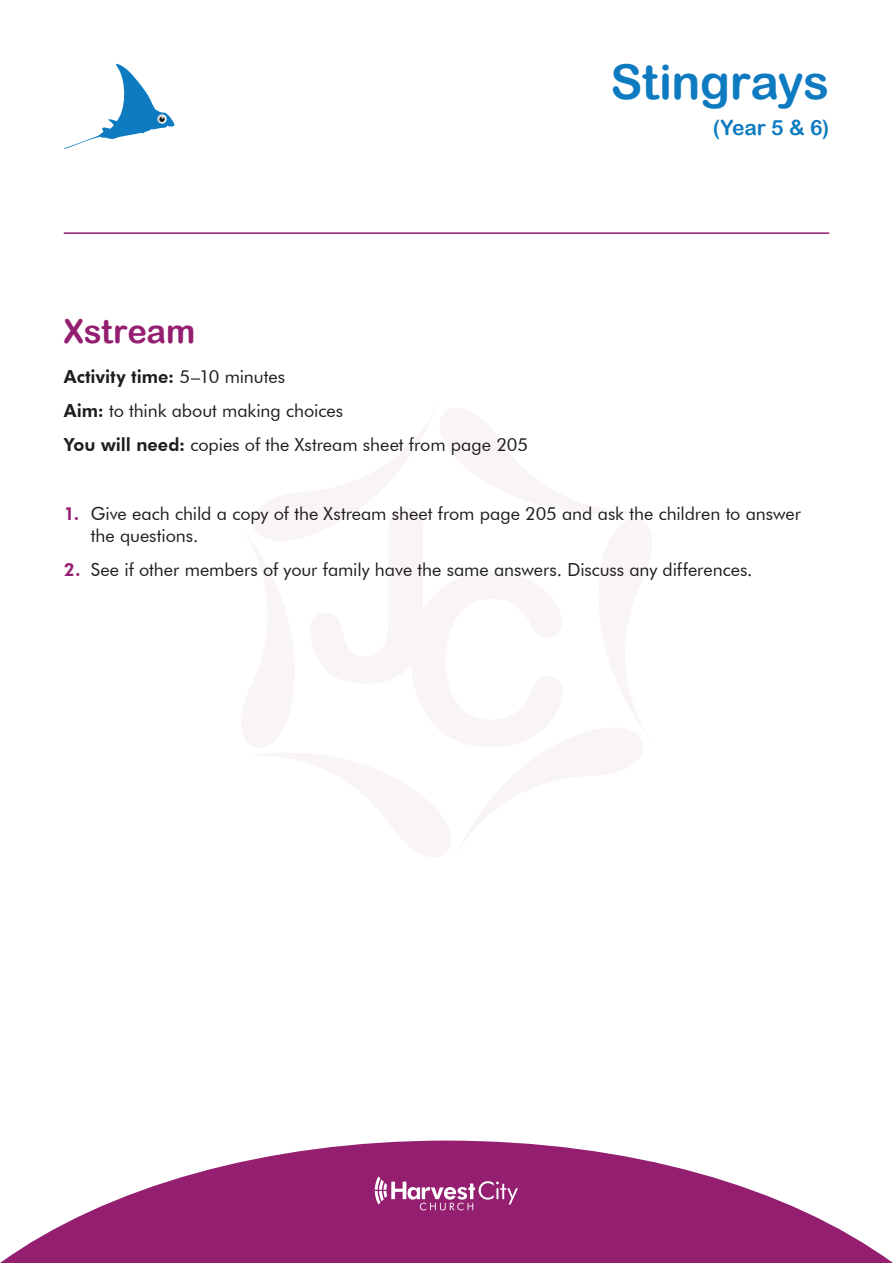
<style>
.page{position:relative;width:893px;height:1263px;background:#fff}
.page>*{position:absolute;margin:0;border:0;box-sizing:border-box;transform-origin:0 0}
.t1{font:48px "Arial Rounded MT Bold";letter-spacing:-.01em;color:#0e7abf}
.t2{font:33px "Arial Rounded MT Bold";letter-spacing:-.005em;color:#941e70}
.t3{font:21px "Arial Rounded MT Bold";color:#0e7abf}
.t4{font:18px/34.3px "Futura BT";letter-spacing:-.005em;color:#1d1d1b}
.s1{font-weight:800}
.s2{font-weight:800;color:#941e70}
</style>
<div class="page">
<svg style="left:242px;top:408px;width:410px;height:449px"></svg>
<svg style="left:310px;top:508px;width:253px;height:239px"></svg>
<svg style="left:0;top:1140px;width:893px;height:123px;fill:#941e70"></svg>
<svg style="left:375px;top:1176px;width:143px;height:34px"></svg>
<hr style="left:64px;top:232px;width:765px;height:2px;background:#941e70">
<svg style="left:64px;top:64px;width:111px;height:85px"></svg>
<h2 class="t2" style="left:64px;top:312px;width:133px">Xstream</h2>
<p class="t4" style="left:64px;top:359px;width:466px"><span class="s1">Activity time:</span> 5–10 minutes<br><span class="s1">Aim:</span> to think about making choices<br><span class="s1">You will need:</span> copies of the Xstream sheet from page 205</p>
<h1 class="t1" style="left:610px;top:53px;width:220px">Stingrays</h1>
<p class="t3" style="left:713px;top:115px;width:118px">(Year 5 &amp; 6)</p>
<p class="t4" style="left:91px;top:503px;width:712px;line-height:21.6px;text-indent:-27px"><span class="s2">1.</span> Give each child a copy of the Xstream sheet from page 205 and ask the children to answer the questions.</p>
<p class="t4" style="left:64px;top:552px;width:690px"><span class="s2">2.</span> See if other members of your family have the same answers. Discuss any differences.</p>
</div>
